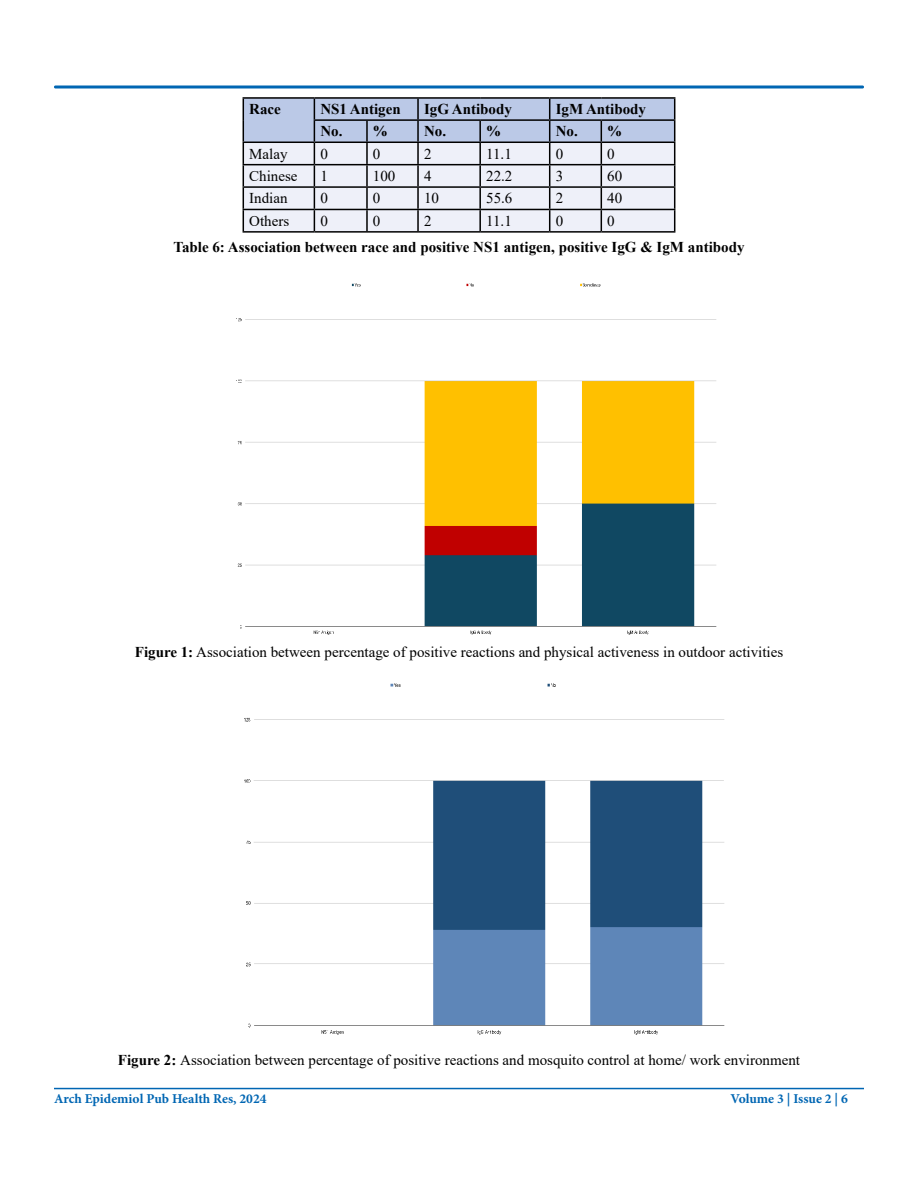
<style>
.page{position:relative;width:918px;height:1188px;background:#fff}
.page>*{position:absolute;margin:0;border:0;box-sizing:border-box;transform-origin:0 0}
.t1{font:15px "Times New Roman";color:#000}
.t2{font:700 15px "Times New Roman";color:#000}
.t3{font:700 13.5px "Minion Pro";color:#0066b3}
.s1{font-weight:700}
</style>
<div class="page">
<hr style="left:54px;top:1088px;width:810px;height:1px;background:#0066b3">
<div style="left:54px;top:86px;width:810px;height:2px;border:2px solid #0066b3"></div>
<hr style="left:243px;top:97px;width:71px;height:2px;background:#000">
<hr style="left:314px;top:97px;width:53px;height:2px;background:#000">
<hr style="left:367px;top:97px;width:51px;height:2px;background:#000">
<hr style="left:418px;top:97px;width:62px;height:2px;background:#000">
<hr style="left:480px;top:97px;width:70px;height:2px;background:#000">
<hr style="left:550px;top:97px;width:51px;height:2px;background:#000">
<hr style="left:601px;top:97px;width:74px;height:2px;background:#000">
<svg style="left:243px;top:98px;width:432px;height:133px;background:#cad0de"></svg>
<hr style="left:243px;top:231px;width:71px;height:2px;background:#000">
<hr style="left:314px;top:231px;width:53px;height:2px;background:#000">
<hr style="left:367px;top:231px;width:51px;height:2px;background:#000">
<hr style="left:418px;top:231px;width:62px;height:2px;background:#000">
<hr style="left:480px;top:231px;width:70px;height:2px;background:#000">
<hr style="left:550px;top:231px;width:51px;height:2px;background:#000">
<hr style="left:601px;top:231px;width:74px;height:2px;background:#000">
<img style="left:236px;top:283px;width:481px;height:352px">
<img style="left:244px;top:683px;width:481px;height:352px">
<p class="t2" style="left:249px;top:98px;width:33px">Race</p>
<p class="t2" style="left:320px;top:98px;width:82px">NS1 Antigen</p>
<p class="t2" style="left:424px;top:98px;width:89px">IgG Antibody</p>
<p class="t2" style="left:556px;top:98px;width:92px">IgM Antibody</p>
<p class="t2" style="left:320px;top:120px;width:69px">No. %</p>
<p class="t2" style="left:424px;top:120px;width:24px">No.</p>
<p class="t2" style="left:486px;top:120px;width:16px">%</p>
<p class="t2" style="left:556px;top:120px;width:68px">No. %</p>
<p class="t1" style="left:249px;top:143px;width:40px">Malay</p>
<p class="t1" style="left:320px;top:143px;width:9px">0</p>
<p class="t1" style="left:373px;top:143px;width:9px">0</p>
<p class="t1" style="left:424px;top:143px;width:9px">2</p>
<p class="t1" style="left:486px;top:143px;width:27px">11.1</p>
<p class="t1" style="left:556px;top:143px;width:9px">0</p>
<p class="t1" style="left:607px;top:143px;width:9px">0</p>
<p class="t1" style="left:249px;top:165px;width:50px">Chinese</p>
<p class="t1" style="left:320px;top:165px;width:9px">1</p>
<p class="t1" style="left:373px;top:165px;width:24px">100</p>
<p class="t1" style="left:424px;top:165px;width:9px">4</p>
<p class="t1" style="left:486px;top:165px;width:28px">22.2</p>
<p class="t1" style="left:556px;top:165px;width:9px">3</p>
<p class="t1" style="left:607px;top:165px;width:16px">60</p>
<p class="t1" style="left:249px;top:188px;width:40px">Indian</p>
<p class="t1" style="left:320px;top:188px;width:9px">0</p>
<p class="t1" style="left:373px;top:188px;width:9px">0</p>
<p class="t1" style="left:424px;top:188px;width:16px">10</p>
<p class="t1" style="left:486px;top:188px;width:28px">55.6</p>
<p class="t1" style="left:556px;top:188px;width:9px">2</p>
<p class="t1" style="left:607px;top:188px;width:16px">40</p>
<p class="t1" style="left:249px;top:210px;width:41px">Others</p>
<p class="t1" style="left:320px;top:210px;width:9px">0</p>
<p class="t1" style="left:373px;top:210px;width:9px">0</p>
<p class="t1" style="left:424px;top:210px;width:9px">2</p>
<p class="t1" style="left:486px;top:210px;width:27px">11.1</p>
<p class="t1" style="left:556px;top:210px;width:9px">0</p>
<p class="t1" style="left:607px;top:210px;width:9px">0</p>
<p class="t2" style="left:173px;top:236px;width:573px">Table 6: Association between race and positive NS1 antigen, positive IgG &amp; IgM antibody</p>
<p class="t1" style="left:135px;top:641px;width:650px"><span class="s1">Figure 1:</span> Association between percentage of positive reactions and physical activeness in outdoor activities</p>
<p class="t1" style="left:118px;top:1050px;width:684px"><span class="s1">Figure 2:</span> Association between percentage of positive reactions and mosquito control at home/ work environment</p>
<p class="t3" style="left:54px;top:1089px;width:214px">Arch Epidemiol Pub Health Res, 2024</p>
<p class="t3" style="left:730px;top:1089px;width:119px">Volume 3 | Issue 2 | 6</p>
</div>
